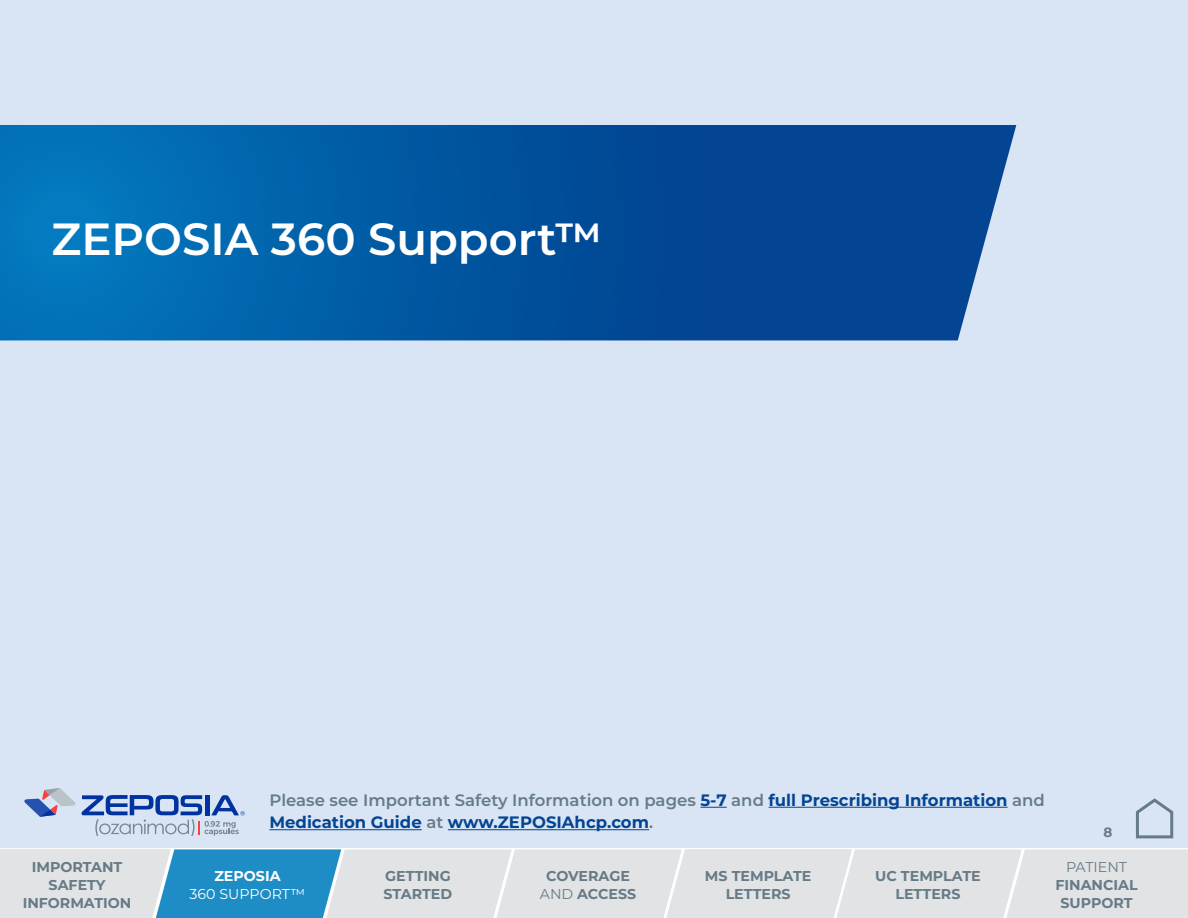
<style>
.page{position:relative;width:1188px;height:918px;background:#fff}
.page>*{position:absolute;margin:0;border:0;box-sizing:border-box;transform-origin:0 0}
.t1{font:600 45px "Montserrat";color:#fff}
.t2{font:700 16.5px/22.5px "Montserrat";color:#034592}
.t3{font:700 14.25px/18px "Montserrat";color:#667b87;text-align:center}
.t4{font:14.25px "Montserrat";color:#fff}
.t5{font:700 14.25px "Montserrat";color:#fff}
.t6{font:14.25px "Montserrat";color:#667b87}
.t7{font:700 13.5px "Montserrat";color:#667b87}
.s1{font-weight:600;color:#667b87}
.s2{font-weight:400}
</style>
<div class="page">
<div style="left:0;top:0;width:1188px;height:848px;background:#d9e5f5"></div>
<svg style="left:0;top:125px;width:1016px;height:215px;background:#075aa3"></svg>
<svg style="left:701px;top:807px;width:26px;height:1px"></svg>
<hr style="left:769px;top:807px;width:239px;height:1px;background:#034592">
<hr style="left:269px;top:829px;width:153px;height:1px;background:#034592">
<hr style="left:448px;top:829px;width:201px;height:1px;background:#034592">
<svg style="left:24px;top:788px;width:52px;height:29px"></svg>
<svg style="left:82px;top:795px;width:163px;height:41px"></svg>
<svg style="left:0;top:849px;width:1188px;height:69px;background:#c7d7e0"></svg>
<svg style="left:1136px;top:798px;width:38px;height:41px"></svg>
<h1 class="t1" style="left:52px;top:207px;width:552px">ZEPOSIA 360 Support™</h1>
<p class="t2" style="left:269px;top:788px;width:777px"><span class="s1">Please see Important Safety Information on pages</span> 5-7 <span class="s1">and</span> full Prescribing Information <span class="s1">and<br></span>Medication Guide <span class="s1">at</span> www.ZEPOSIAhcp.com<span class="s1">.</span></p>
<p class="t3" style="left:23px;top:857px;width:110px">IMPORTANT<br>SAFETY<br>INFORMATION</p>
<p class="t3" style="left:384px;top:867px;width:70px;text-align:left">GETTING<br>STARTED</p>
<p class="t5" style="left:214px;top:866px;width:68px">ZEPOSIA</p>
<p class="t4" style="left:190px;top:884px;width:117px">360 SUPPORT™</p>
<p class="t3" style="left:540px;top:867px;width:98px">COVERAGE<br><span class="s2">AND</span> ACCESS</p>
<p class="t3" style="left:705px;top:867px;width:108px">MS TEMPLATE</p>
<p class="t3" style="left:875px;top:867px;width:107px">UC TEMPLATE<br>LETTERS</p>
<p class="t3" style="left:718px;top:867px;width:81px">TEMPLATE<br>LETTERS</p>
<p class="t7" style="left:1104px;top:822px;width:10px">8</p>
<p class="t6" style="left:1066px;top:857px;width:63px">PATIENT</p>
<p class="t3" style="left:1055px;top:876px;width:84px">FINANCIAL<br>SUPPORT</p>
</div>
